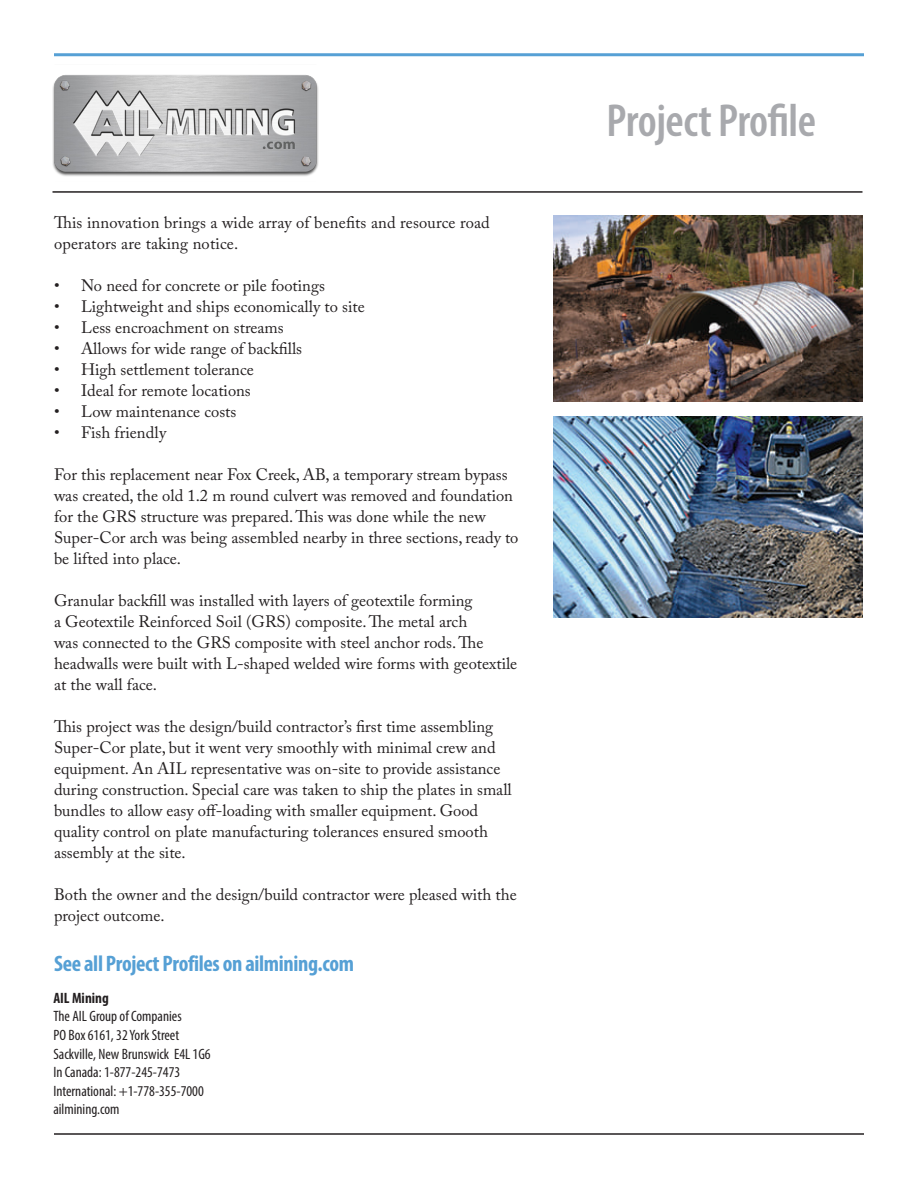
<style>
.page{position:relative;width:918px;height:1188px;background:#fff}
.page>*{position:absolute;margin:0;border:0;box-sizing:border-box;transform-origin:0 0}
.Profile{font:600 condensed 46.5px "Myriad Pro";letter-spacing:-.01em;color:#a8a9ad}
.Header_Red_2{font:700 condensed 22.5px "Myriad Pro";letter-spacing:-.015em;color:#56a0d5}
.copy{font:16.5px/21px "Adobe Caslon Pro";color:#231f20}
.t1{font:condensed 15px/18.6px "Myriad Pro";color:#231f20}
.s1{font-weight:700}
</style>
<div class="page">
<hr style="left:54px;top:1133px;width:810px;height:2px;background:#231f20">
<hr style="left:52px;top:191px;width:810px;height:2px;background:#231f20">
<hr style="left:54px;top:53px;width:810px;height:3px;background:#56a0d5">
<img style="left:554px;top:215px;width:308px;height:187px">
<img style="left:554px;top:417px;width:308px;height:200px">
<img style="left:52px;top:75px;width:267px;height:101px">
<p class="copy" style="left:54px;top:211px;width:437px">This innovation brings a wide array of benefits and resource road operators are taking notice.</p>
<p class="copy" style="left:54px;top:274px;width:272px">• No need for concrete or pile footings</p>
<p class="copy" style="left:54px;top:295px;width:312px">• Lightweight and ships economically to site</p>
<p class="copy" style="left:54px;top:316px;width:231px">• Less encroachment on streams</p>
<p class="copy" style="left:54px;top:337px;width:250px">• Allows for wide range of backfills</p>
<p class="copy" style="left:54px;top:358px;width:201px">• High settlement tolerance</p>
<p class="copy" style="left:54px;top:379px;width:198px">• Ideal for remote locations</p>
<p class="copy" style="left:54px;top:400px;width:184px">• Low maintenance costs</p>
<p class="copy" style="left:54px;top:421px;width:114px">• Fish friendly</p>
<p class="copy" style="left:54px;top:463px;width:466px">For this replacement near Fox Creek, AB, a temporary stream bypass was created, the old 1.2 m round culvert was removed and foundation for the GRS structure was prepared. This was done while the new Super-Cor arch was being assembled nearby in three sections, ready to be lifted into place.</p>
<p class="copy" style="left:54px;top:589px;width:465px">Granular backfill was installed with layers of geotextile forming<br>a Geotextile Reinforced Soil (GRS) composite. The metal arch<br>was connected to the GRS composite with steel anchor rods. The headwalls were built with L-shaped welded wire forms with geotextile at the wall face.</p>
<p class="copy" style="left:54px;top:715px;width:459px">This project was the design/build contractor’s first time assembling Super-Cor plate, but it went very smoothly with minimal crew and equipment. An AIL representative was on-site to provide assistance during construction. Special care was taken to ship the plates in small bundles to allow easy off-loading with smaller equipment. Good quality control on plate manufacturing tolerances ensured smooth assembly at the site.</p>
<p class="copy" style="left:54px;top:883px;width:464px">Both the owner and the design/build contractor were pleased with the project outcome.</p>
<p class="Header_Red_2" style="left:54px;top:949px;width:302px">See all Project Profiles on ailmining.com</p>
<p class="t1" style="left:53px;top:988px;width:130px"><span class="s1">AIL Mining<br></span>The AIL Group of Companies</p>
<p class="t1" style="left:53px;top:1026px;width:127px">PO Box 6161, 32 York Street</p>
<p class="t1" style="left:53px;top:1044px;width:159px">Sackville, New Brunswick E4L 1G6</p>
<p class="t1" style="left:53px;top:1063px;width:128px">In Canada: 1-877-245-7473</p>
<p class="t1" style="left:53px;top:1081px;width:152px">International: +1-778-355-7000</p>
<p class="t1" style="left:53px;top:1100px;width:68px">ailmining.com</p>
<p class="Profile" style="left:607px;top:92px;width:211px">Project Profile</p>
</div>
